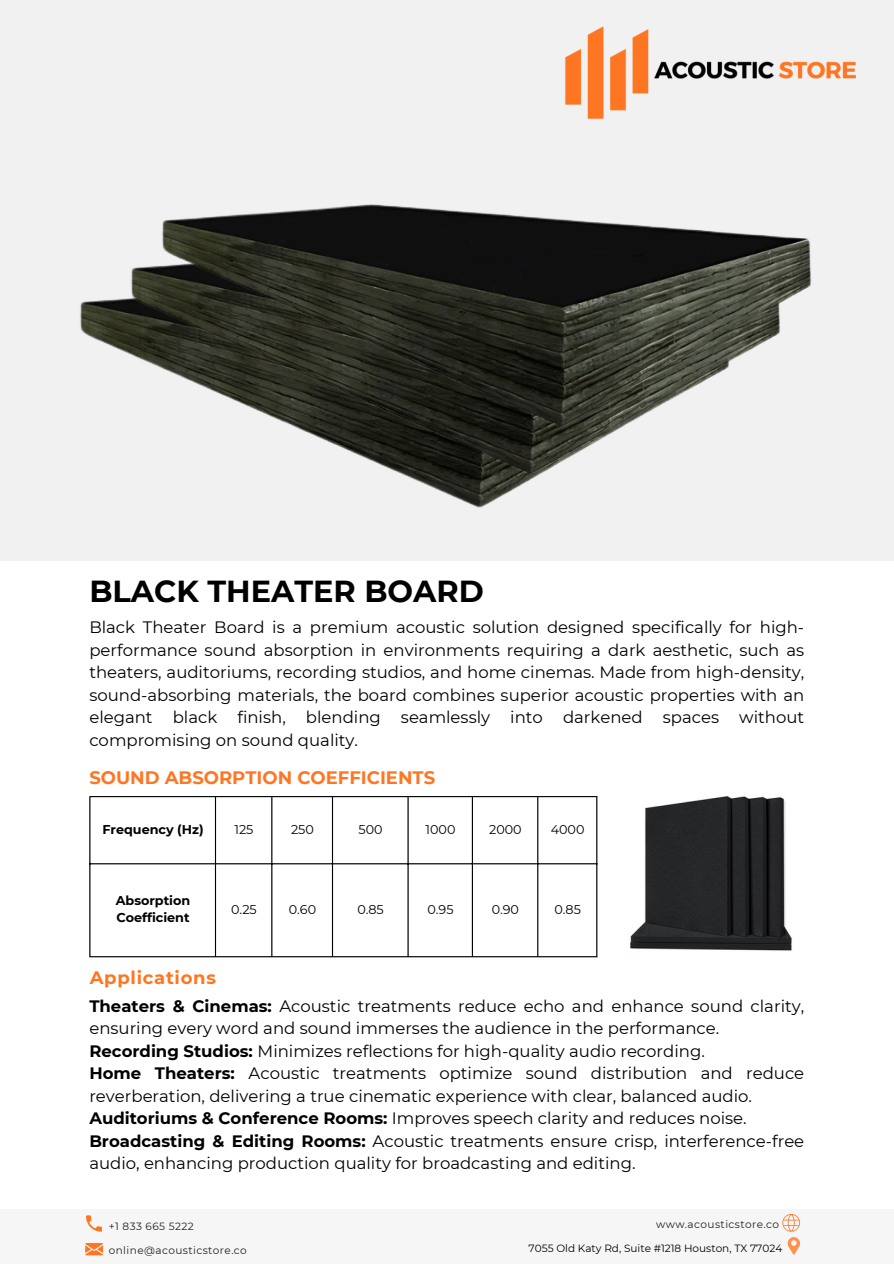
<style>
.page{position:relative;width:894px;height:1264px;background:#fff}
.page>*{position:absolute;margin:0;border:0;box-sizing:border-box;transform-origin:0 0}
.t1{font:700 30.3px "Montserrat";color:#000}
.t2{font:700 18px "Montserrat";color:#ff7622}
.t3{font:700 18px "Montserrat";letter-spacing:.04em;color:#ff7622}
.t4{font:16.5px/22.5px "Montserrat";color:#000;text-align:justify}
.t5{font:12.75px "Montserrat";color:#000}
.t6{font:700 12.75px/17px "Montserrat";color:#000}
.t7{font:10.5px "Montserrat";letter-spacing:.04em;color:#202020}
.t8{font:10.5px "Montserrat";color:#000}
.s1{font-weight:700}
</style>
<div class="page">
<div style="left:0;top:0;width:893px;height:560px;background:#f1f1f2"></div>
<div style="left:0;top:1208px;width:893px;height:55px;background:#f6f6f6"></div>
<svg style="left:86px;top:1215px;width:16px;height:16px"></svg>
<svg style="left:85px;top:1243px;width:18px;height:12px"></svg>
<svg style="left:782px;top:1214px;width:17px;height:40px"></svg>
<img style="left:587px;top:26px;width:269px;height:53px">
<hr style="left:89px;top:797px;width:1px;height:159px;background:#000">
<hr style="left:215px;top:797px;width:1px;height:159px;background:#000">
<hr style="left:271px;top:797px;width:1px;height:159px;background:#000">
<hr style="left:332px;top:797px;width:1px;height:159px;background:#000">
<hr style="left:407px;top:797px;width:1px;height:159px;background:#000">
<hr style="left:471px;top:797px;width:2px;height:159px;background:#000">
<hr style="left:537px;top:797px;width:1px;height:159px;background:#000">
<hr style="left:596px;top:797px;width:1px;height:159px;background:#000">
<hr style="left:89px;top:796px;width:508px;height:1px;background:#000">
<hr style="left:89px;top:863px;width:508px;height:1px;background:#000">
<hr style="left:89px;top:956px;width:508px;height:1px;background:#000">
<img style="left:630px;top:796px;width:162px;height:155px">
<img style="left:80px;top:298px;width:47px;height:55px">
<img style="left:127px;top:266px;width:413px;height:242px">
<img style="left:159px;top:37px;width:658px;height:437px">
<h1 class="t1" style="left:89px;top:569px;width:396px">BLACK THEATER BOARD</h1>
<p class="t4" style="left:89px;top:615px;width:716px">Black Theater Board is a premium acoustic solution designed specifically for high&shy;performance sound absorption in environments requiring a dark aesthetic, such as theaters, auditoriums, recording studios, and home cinemas. Made from high-density, sound-absorbing materials, the board combines superior acoustic properties with an elegant black finish, blending seamlessly into darkened spaces without compromising on sound quality.</p>
<p class="t2" style="left:89px;top:764px;width:347px">SOUND ABSORPTION COEFFICIENTS</p>
<p class="t6" style="left:102px;top:820px;width:103px">Frequency (Hz)</p>
<p class="t5" style="left:234px;top:820px;width:21px">125</p>
<p class="t5" style="left:291px;top:820px;width:24px">250</p>
<p class="t5" style="left:358px;top:820px;width:26px">500</p>
<p class="t5" style="left:425px;top:820px;width:31px">1000</p>
<p class="t5" style="left:489px;top:820px;width:34px">2000</p>
<p class="t5" style="left:550px;top:820px;width:35px">4000</p>
<p class="t6" style="left:116px;top:891px;width:76px">Absorption<br>Coefficient</p>
<p class="t5" style="left:231px;top:900px;width:27px">0.25</p>
<p class="t5" style="left:289px;top:900px;width:29px">0.60</p>
<p class="t5" style="left:357px;top:900px;width:28px">0.85</p>
<p class="t5" style="left:427px;top:900px;width:28px">0.95</p>
<p class="t5" style="left:491px;top:900px;width:29px">0.90</p>
<p class="t5" style="left:554px;top:900px;width:28px">0.85</p>
<p class="t3" style="left:90px;top:964px;width:128px">Applications</p>
<p class="t4" style="left:89px;top:994px;width:716px;text-align:left"><span class="s1">Theaters &amp; Cinemas:</span> Acoustic treatments reduce echo and enhance sound clarity, ensuring every word and sound immerses the audience in the performance.<br><span class="s1">Recording Studios:</span> Minimizes reflections for high-quality audio recording.<br><span class="s1">Home Theaters:</span> Acoustic treatments optimize sound distribution and reduce reverberation, delivering a true cinematic experience with clear, balanced audio.<br><span class="s1">Auditoriums &amp; Conference Rooms:</span> Improves speech clarity and reduces noise.<br><span class="s1">Broadcasting &amp; Editing Rooms:</span> Acoustic treatments ensure crisp, interference-free audio, enhancing production quality for broadcasting and editing.</p>
<p class="t7" style="left:109px;top:1219px;width:87px">+1 833 665 5222</p>
<p class="t7" style="left:655px;top:1217px;width:125px">www.acousticstore.co</p>
<p class="t8" style="left:528px;top:1240px;width:255px">7055 Old Katy Rd, Suite #1218 Houston, TX 77024</p>
<p class="t7" style="left:109px;top:1242px;width:140px">online@acousticstore.co</p>
</div>
